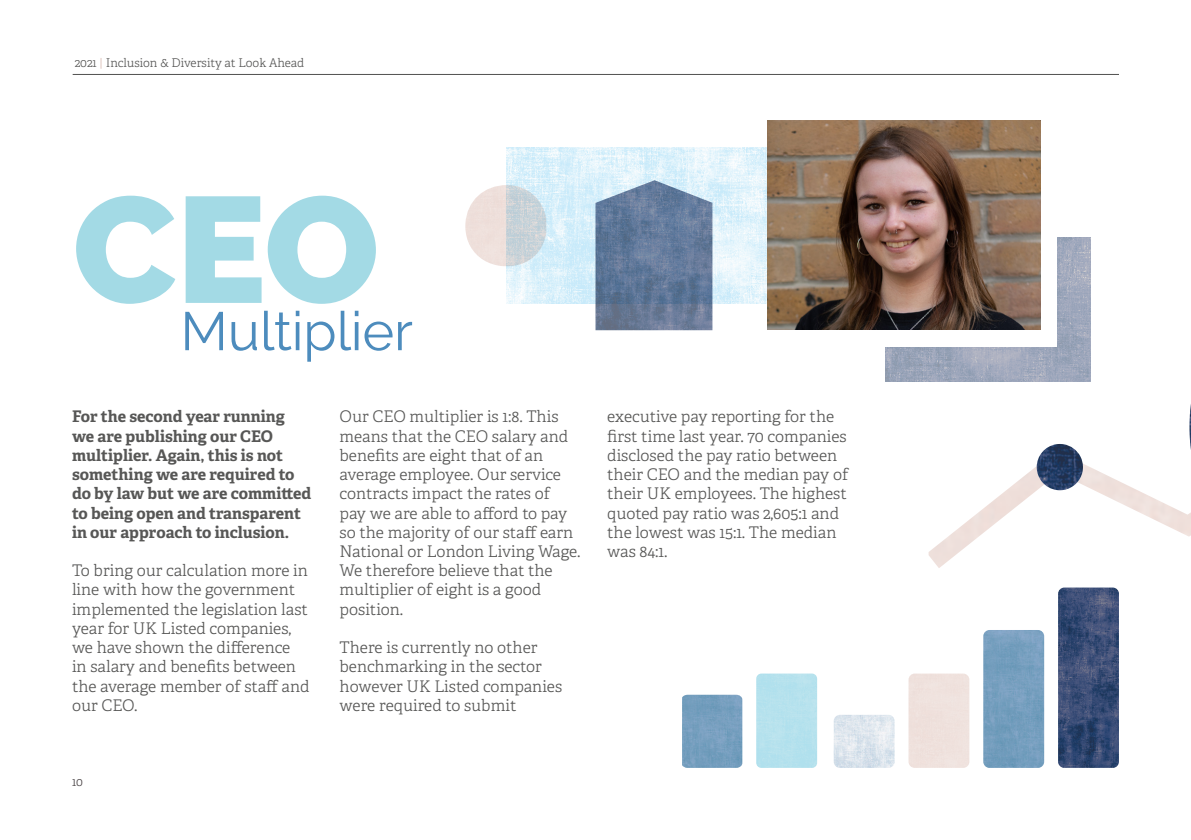
<style>
.page{position:relative;width:1191px;height:840px;background:#fff}
.page>*{position:absolute;margin:0;border:0;box-sizing:border-box;transform-origin:0 0}
.t1{font:900 150px "Raleway";color:#a3dae5}
.t2{font:54px "Raleway";color:#4d8cbd}
.t3{font:300 16px/19.2px "Adelle";color:#575756}
.t4{font:700 16px/19.2px "Adelle";color:#575756}
.t5{font:300 12px "Adelle";color:#575756}
.t6{font:300 12px "Adelle";color:#4a4446}
.s1{color:#d6b6ae}
</style>
<div class="page">
<hr style="left:73px;top:74px;width:1046px;height:1px;background:#575756">
<img style="left:506px;top:148px;width:261px;height:155px">
<img style="left:885px;top:237px;width:205px;height:144px">
<div style="left:783px;top:187px;width:274px;height:159px;background:#fff"></div>
<img style="left:767px;top:121px;width:273px;height:209px">
<img style="left:595px;top:180px;width:117px;height:150px">
<img style="left:465px;top:185px;width:81px;height:81px">
<img style="left:833px;top:715px;width:61px;height:52px">
<div style="left:908px;top:673px;width:61px;height:94px;background:#efe2dd"></div>
<img style="left:983px;top:630px;width:61px;height:137px">
<img style="left:1058px;top:587px;width:61px;height:180px">
<img style="left:682px;top:694px;width:60px;height:73px">
<div style="left:756px;top:673px;width:61px;height:94px;background:#b5e2ed"></div>
<img style="left:928px;top:463px;width:263px;height:105px">
<img style="left:1036px;top:444px;width:24px;height:26px">
<img style="left:1189px;top:404px;width:2px;height:28px">
<p class="t5" style="left:75px;top:54px;width:231px">2021 <span class="s1">|</span> Inclusion &amp; Diversity at Look Ahead</p>
<p class="t1" style="left:73px;top:163px;width:308px">CEO</p>
<p class="t2" style="left:180px;top:299px;width:234px">Multiplier</p>
<p class="t4" style="left:72px;top:406px;width:241px">For the second year running<br>we are publishing our CEO multiplier. Again, this is not something we are required to do by law but we are committed to being open and transparent in our approach to inclusion.</p>
<p class="t3" style="left:72px;top:560px;width:239px">To bring our calculation more in line with how the government implemented the legislation last year for UK Listed companies, we have shown the difference<br>in salary and benefits between the average member of staff and our CEO.</p>
<p class="t6" style="left:72px;top:772px;width:12px">10</p>
<p class="t3" style="left:340px;top:406px;width:242px">Our CEO multiplier is 1:8. This means that the CEO salary and benefits are eight that of an average employee. Our service contracts impact the rates of<br>pay we are able to afford to pay so the majority of our staff earn<br>National or London Living Wage.</p>
<p class="t3" style="left:340px;top:560px;width:215px">We therefore believe that the multiplier of eight is a good position.</p>
<p class="t3" style="left:340px;top:637px;width:224px">There is currently no other benchmarking in the sector however UK Listed companies were required to submit</p>
<p class="t3" style="left:607px;top:406px;width:242px">executive pay reporting for the first time last year. 70 companies disclosed the pay ratio between their CEO and the median pay of their UK employees. The highest quoted pay ratio was 2,605:1 and the lowest was 15:1. The median was 84:1.</p>
</div>
